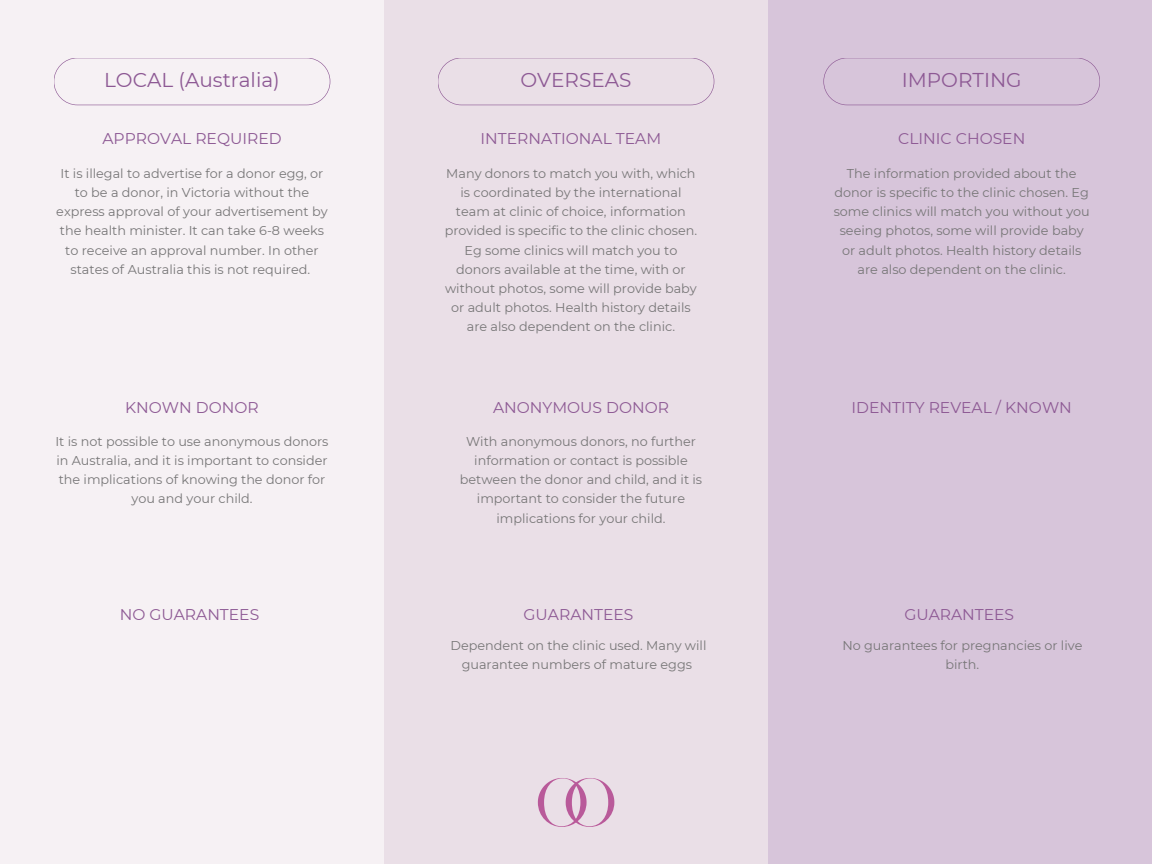
<style>
.page{position:relative;width:1152px;height:864px;background:#fff}
.page>*{position:absolute;margin:0;border:0;box-sizing:border-box;transform-origin:0 0}
.t1{font:19.95px "Montserrat";color:#8d5994}
.t2{font:15.6px "Montserrat";color:#8d5994}
.t3{font:12.75px/19.2px "Montserrat";color:#777677;text-align:center}
</style>
<div class="page">
<div style="left:0;top:0;width:384px;height:864px;background:#f6f1f4"></div>
<div style="left:384px;top:0;width:384px;height:864px;background:#eadfe7"></div>
<div style="left:768px;top:0;width:384px;height:864px;background:#d7c5da"></div>
<svg style="left:438px;top:58px;width:276px;height:47px"></svg>
<svg style="left:823px;top:58px;width:277px;height:47px"></svg>
<svg style="left:538px;top:778px;width:76px;height:49px"></svg>
<svg style="left:54px;top:58px;width:276px;height:47px"></svg>
<h1 class="t1" style="left:104px;top:68px;width:177px">LOCAL (Australia)</h1>
<h1 class="t1" style="left:521px;top:68px;width:112px">OVERSEAS</h1>
<h1 class="t1" style="left:902px;top:68px;width:121px">IMPORTING</h1>
<p class="t2" style="left:102px;top:129px;width:181px">APPROVAL REQUIRED</p>
<p class="t2" style="left:481px;top:129px;width:182px">INTERNATIONAL TEAM</p>
<p class="t2" style="left:898px;top:129px;width:129px">CLINIC CHOSEN</p>
<p class="t3" style="left:56px;top:164px;width:273px">It is illegal to advertise for a donor egg, or to be a donor, in Victoria without the express approval of your advertisement by the health minister. It can take 6-8 weeks to receive an approval number. In other states of Australia this is not required.</p>
<p class="t3" style="left:445px;top:164px;width:254px">Many donors to match you with, which is coordinated by the international team at clinic of choice, information provided is specific to the clinic chosen.<br>Eg some clinics will match you to donors available at the time, with or without photos, some will provide baby or adult photos. Health history details are also dependent on the clinic.</p>
<p class="t3" style="left:834px;top:164px;width:258px">The information provided about the donor is specific to the clinic chosen. Eg some clinics will match you without you seeing photos, some will provide baby or adult photos. Health history details are also dependent on the clinic.</p>
<p class="t2" style="left:125px;top:398px;width:135px">KNOWN DONOR</p>
<p class="t2" style="left:493px;top:398px;width:178px">ANONYMOUS DONOR</p>
<p class="t2" style="left:852px;top:398px;width:222px">IDENTITY REVEAL / KNOWN</p>
<p class="t3" style="left:55px;top:432px;width:275px">It is not possible to use anonymous donors in Australia, and it is important to consider the implications of knowing the donor for you and your child.</p>
<p class="t3" style="left:460px;top:432px;width:244px">With anonymous donors, no further information or contact is possible between the donor and child, and it is important to consider the future implications for your child.</p>
<p class="t2" style="left:120px;top:605px;width:141px">NO GUARANTEES</p>
<p class="t2" style="left:524px;top:605px;width:111px">GUARANTEES</p>
<p class="t2" style="left:904px;top:605px;width:111px">GUARANTEES</p>
<p class="t3" style="left:451px;top:636px;width:257px">Dependent on the clinic used. Many will guarantee numbers of mature eggs</p>
<p class="t3" style="left:842px;top:636px;width:242px">No guarantees for pregnancies or live birth.</p>
</div>
